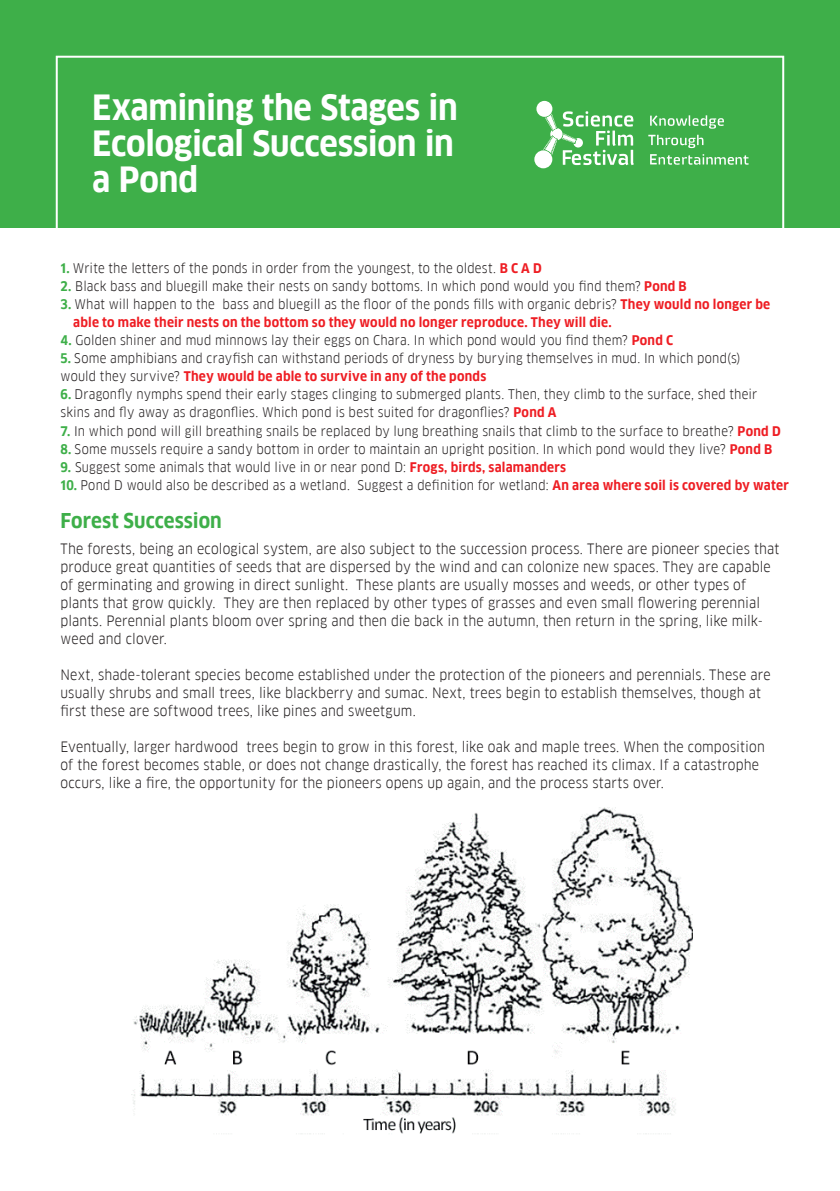
<style>
.page{position:relative;width:840px;height:1191px;background:#fff}
.page>*{position:absolute;margin:0;border:0;box-sizing:border-box;transform-origin:0 0}
.t1{font:700 34px/36px "Goethe FF Clan";letter-spacing:-.01em;color:#fff;text-align:justify}
.t2{font:700 20px "Goethe FF Clan";letter-spacing:.005em;color:#3eaf49}
.t3{font:14px/18px "Goethe FF Clan";letter-spacing:.01em;color:#231f20}
.t4{font:13px/18px "Goethe FF Clan";letter-spacing:.015em;color:#231f20}
.t5{font:700 13px/18px "Goethe FF Clan";letter-spacing:.02em;color:#ee1d23}
.s1{font-weight:700;color:#3eaf49}
.s2{font-weight:700;color:#ee1d23}
.s3{color:#3eaf49}
.s4{font-weight:400;color:#231f20}
</style>
<div class="page">
<div style="left:0;top:0;width:839px;height:228px;background:#3eaf49"></div>
<div style="left:56px;top:56px;width:727px;height:180px;border:2px solid #fff"></div>
<svg style="left:534px;top:101px;width:214px;height:67px"></svg>
<img style="left:132px;top:808px;width:559px;height:326px">
<h1 class="t1" style="left:92px;top:89px;width:367px">Examining the Stages in Ecological Succession in a Pond</h1>
<p class="t4" style="left:60px;top:260px;width:482px"><span class="s1">1.</span> Write the letters of the ponds in order from the youngest, to the oldest. <span class="s2">B C A D</span></p>
<p class="t4" style="left:60px;top:278px;width:627px"><span class="s1">2.</span> Black bass and bluegill make their nests on sandy bottoms. In which pond would you find them? <span class="s2">Pond B</span></p>
<p class="t5" style="left:73px;top:296px;width:698px;text-indent:-13px"><span class="s3">3.</span> <span class="s4">What will happen to the bass and bluegill as the floor of the ponds fills with organic debris?</span> They would no longer be able to make their nests on the bottom so they would no longer reproduce. They will die.</p>
<p class="t4" style="left:60px;top:332px;width:614px"><span class="s1">4.</span> Golden shiner and mud minnows lay their eggs on Chara. In which pond would you find them? <span class="s2">Pond C</span></p>
<p class="t4" style="left:60px;top:350px;width:681px"><span class="s1">5.</span> Some amphibians and crayfish can withstand periods of dryness by burying themselves in mud. In which pond(s) would they survive? <span class="s2">They would be able to survive in any of the ponds</span></p>
<p class="t4" style="left:60px;top:386px;width:698px"><span class="s1">6.</span> Dragonfly nymphs spend their early stages clinging to submerged plants. Then, they climb to the surface, shed their skins and fly away as dragonflies. Which pond is best suited for dragonflies? <span class="s2">Pond A</span></p>
<p class="t4" style="left:60px;top:422px;width:721px"><span class="s1">7.</span> In which pond will gill breathing snails be replaced by lung breathing snails that climb to the surface to breathe? <span class="s2">Pond D</span></p>
<p class="t4" style="left:60px;top:440px;width:713px"><span class="s1">8.</span> Some mussels require a sandy bottom in order to maintain an upright position. In which pond would they live? <span class="s2">Pond B</span></p>
<p class="t4" style="left:60px;top:458px;width:507px"><span class="s1">9.</span> Suggest some animals that would live in or near pond D: <span class="s2">Frogs, birds, salamanders</span></p>
<p class="t4" style="left:60px;top:476px;width:729px"><span class="s1">10.</span> Pond D would also be described as a wetland. Suggest a definition for wetland: <span class="s2">An area where soil is covered by water</span></p>
<h2 class="t2" style="left:60px;top:509px;width:163px">Forest Succession</h2>
<p class="t3" style="left:60px;top:540px;width:719px">The forests, being an ecological system, are also subject to the succession process. There are pioneer species that produce great quantities of seeds that are dispersed by the wind and can colonize new spaces. They are capable of germinating and growing in direct sunlight. These plants are usually mosses and weeds, or other types of plants that grow quickly. They are then replaced by other types of grasses and even small flowering perennial plants. Perennial plants bloom over spring and then die back in the autumn, then return in the spring, like milk&shy;weed and clover.</p>
<p class="t3" style="left:60px;top:666px;width:711px">Next, shade-tolerant species become established under the protection of the pioneers and perennials. These are usually shrubs and small trees, like blackberry and sumac. Next, trees begin to establish themselves, though at first these are softwood trees, like pines and sweetgum.</p>
<p class="t3" style="left:60px;top:738px;width:705px">Eventually, larger hardwood trees begin to grow in this forest, like oak and maple trees. When the composition of the forest becomes stable, or does not change drastically, the forest has reached its climax. If a catastrophe occurs, like a fire, the opportunity for the pioneers opens up again, and the process starts over.</p>
</div>
